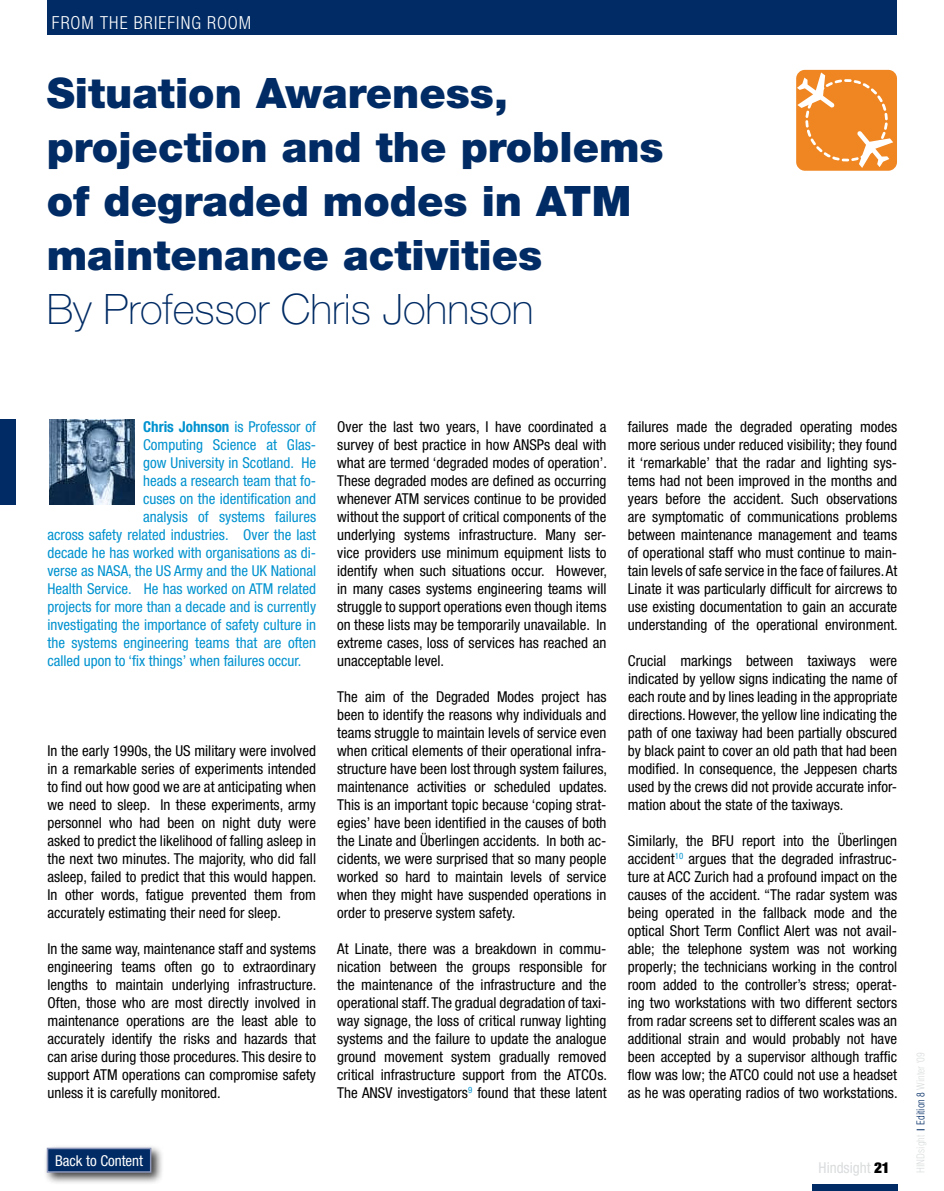
<style>
.page{position:relative;width:944px;height:1191px;background:#fff}
.page>*{position:absolute;margin:0;border:0;box-sizing:border-box;transform-origin:0 0}
.t1{font:900 42px/54px "Helvetica Neue LT Std";color:#002b64}
.t2{font:100 42px "Helvetica Neue LT Std";color:#002b64}
.t3{font:300 condensed 18px "Helvetica Neue LT Std";letter-spacing:.06em;color:#fff}
.t4{font:condensed 15px/18px "Helvetica Neue LT Std";color:#000;text-align:justify}
.t5{font:condensed 15px "Helvetica Neue LT Std";color:#0092cf}
.t6{font:condensed 15px "Helvetica Neue LT Std";color:#fff}
.t7{font:condensed 15px "Helvetica Neue LT Std";color:#dadcdd}
.t8{font:300 condensed 10.5px "Helvetica LT Std";color:#dadcdd}
.s1{font-weight:700}
.s2{font-weight:900;color:#000}
.s3{color:#002b64}
</style>
<div class="page">
<div style="left:48px;top:0;width:849px;height:34px;background:#002b64"></div>
<div style="left:812px;top:1184px;width:85px;height:7px;background:#002b64"></div>
<div style="left:43px;top:1143px;width:134px;height:48px;background:#000;opacity:.75"></div>
<div style="left:48px;top:1148px;width:103px;height:24px;background:#002b64"></div>
<div style="left:47px;top:1147px;width:104px;height:25px;border:2px solid #8c96ba"></div>
<div style="left:795px;top:69px;width:103px;height:103px;background:#ef8622;border-radius:10px"></div>
<div style="left:794px;top:68px;width:105px;height:105px;border:2px solid #fff;border-radius:10px"></div>
<svg style="left:797px;top:71px;width:96px;height:98px"></svg>
<img style="left:50px;top:420px;width:85px;height:85px">
<div style="left:0;top:420px;width:15px;height:85px;background:#002b64"></div>
<p class="t3" style="left:52px;top:13px;width:201px">FROM THE BRIEFING ROOM</p>
<h1 class="t1" style="left:47px;top:66px;width:618px">Situation Awareness, projection and the problems of degraded modes in ATM maintenance activities</h1>
<h1 class="t2" style="left:47px;top:285px;width:488px">By Professor Chris Johnson</h1>
<p class="t5" style="left:143px;top:418px;width:174px"><span class="s1">Chris Johnson</span> is Professor of</p>
<p class="t5" style="left:143px;top:436px;width:174px">Computing Science at Glas-</p>
<p class="t5" style="left:143px;top:454px;width:174px">gow University in Scotland. He</p>
<p class="t5" style="left:143px;top:472px;width:174px">heads a research team that fo-</p>
<p class="t5" style="left:143px;top:490px;width:174px">cuses on the identification and</p>
<p class="t5" style="left:143px;top:508px;width:174px">analysis of systems failures</p>
<p class="t5" style="left:48px;top:526px;width:270px">across safety related industries. Over the last</p>
<p class="t5" style="left:48px;top:544px;width:270px">decade he has worked with organisations as di-</p>
<p class="t5" style="left:48px;top:562px;width:270px">verse as NASA, the US Army and the UK National</p>
<p class="t5" style="left:48px;top:580px;width:270px">Health Service. He has worked on ATM related</p>
<p class="t5" style="left:48px;top:598px;width:270px">projects for more than a decade and is currently</p>
<p class="t5" style="left:48px;top:616px;width:270px">investigating the importance of safety culture in</p>
<p class="t5" style="left:48px;top:634px;width:270px">the systems engineering teams that are often</p>
<p class="t5" style="left:47px;top:652px;width:255px">called upon to ‘fix things’ when failures occur.</p>
<p class="t4" style="left:47px;top:742px;width:271px">In the early 1990s, the US military were involved in a remarkable series of experiments intended to find out how good we are at anticipating when we need to sleep. In these experiments, army personnel who had been on night duty were asked to predict the likelihood of falling asleep in the next two minutes. The majority, who did fall asleep, failed to predict that this would happen.<br>In other words, fatigue prevented them from accurately estimating their need for sleep.</p>
<p class="t4" style="left:47px;top:940px;width:271px">In the same way, maintenance staff and systems engineering teams often go to extraordinary lengths to maintain underlying infrastructure.<br>Often, those who are most directly involved in maintenance operations are the least able to accurately identify the risks and hazards that can arise during those procedures. This desire to support ATM operations can compromise safety unless it is carefully monitored.</p>
<p class="t4" style="left:337px;top:418px;width:271px">Over the last two years, I have coordinated a survey of best practice in how ANSPs deal with what are termed ‘degraded modes of operation’.<br>These degraded modes are defined as occurring whenever ATM services continue to be provided without the support of critical components of the underlying systems infrastructure. Many ser&shy;vice providers use minimum equipment lists to identify when such situations occur. However, in many cases systems engineering teams will struggle to support operations even though items on these lists may be temporarily unavailable. In extreme cases, loss of services has reached an unacceptable level.</p>
<p class="t4" style="left:337px;top:688px;width:271px">The aim of the Degraded Modes project has been to identify the reasons why individuals and teams struggle to maintain levels of service even when critical elements of their operational infra&shy;structure have been lost through system failures, maintenance activities or scheduled updates.<br>This is an important topic because ‘coping strat&shy;egies’ have been identified in the causes of both the Linate and Überlingen accidents. In both ac&shy;cidents, we were surprised that so many people worked so hard to maintain levels of service when they might have suspended operations in order to preserve system safety.</p>
<p class="t4" style="left:337px;top:940px;width:271px">At Linate, there was a breakdown in commu&shy;nication between the groups responsible for the maintenance of the infrastructure and the operational staff.The gradual degradation of taxi&shy;way signage, the loss of critical runway lighting systems and the failure to update the analogue ground movement system gradually removed critical infrastructure support from the ATCOs.<br>The ANSV investigators<sup>9</sup> found that these latent</p>
<p class="t6" style="left:55px;top:1151px;width:90px">Back to Content</p>
<p class="t4" style="left:628px;top:418px;width:271px">failures made the degraded operating modes more serious under reduced visibility; they found it ‘remarkable’ that the radar and lighting sys&shy;tems had not been improved in the months and years before the accident. Such observations are symptomatic of communications problems between maintenance management and teams of operational staff who must continue to main&shy;tain levels of safe service in the face of failures.At Linate it was particularly difficult for aircrews to use existing documentation to gain an accurate understanding of the operational environment.</p>
<p class="t4" style="left:628px;top:652px;width:271px">Crucial markings between taxiways were indicated by yellow signs indicating the name of each route and by lines leading in the appropriate directions. However, the yellow line indicating the path of one taxiway had been partially obscured by black paint to cover an old path that had been modified. In consequence, the Jeppesen charts used by the crews did not provide accurate infor&shy;mation about the state of the taxiways.</p>
<p class="t4" style="left:628px;top:832px;width:271px">Similarly, the BFU report into the Überlingen accident<sup>10</sup> argues that the degraded infrastruc&shy;ture at ACC Zurich had a profound impact on the causes of the accident. “The radar system was being operated in the fallback mode and the optical Short Term Conflict Alert was not avail&shy;able; the telephone system was not working properly; the technicians working in the control room added to the controller’s stress; operat&shy;ing two workstations with two different sectors from radar screens set to different scales was an additional strain and would probably not have been accepted by a supervisor although traffic flow was low; the ATCO could not use a headset as he was operating radios of two workstations.</p>
<p class="t7" style="left:819px;top:1158px;width:73px">Hindsight <span class="s2">21</span></p>
<p class="t8" style="left:914px;top:1172px;width:122px;rotate:-90deg">HINDsight <span class="s3">Edition 8</span> Winter ‘09</p>
</div>
